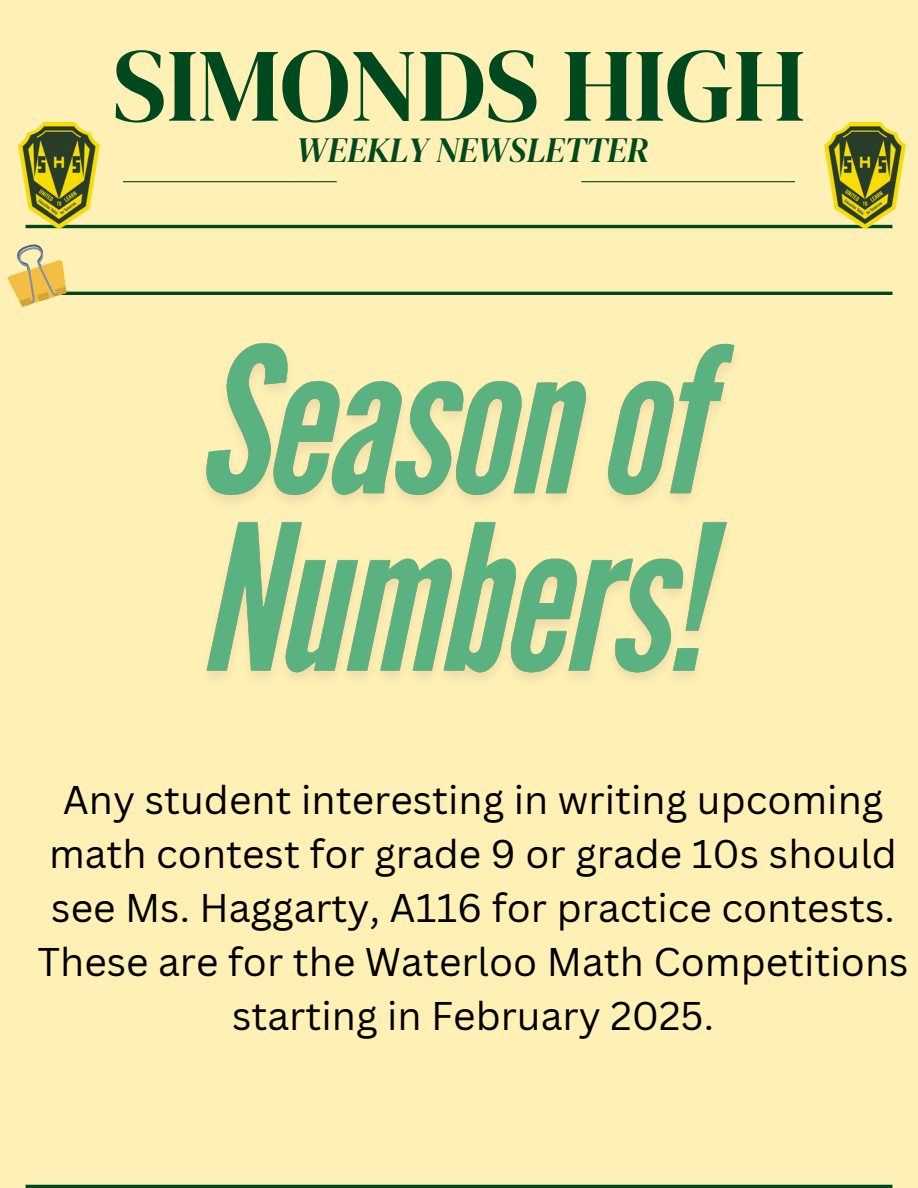
<style>
.page{position:relative;width:918px;height:1188px;background:#fff0b5}
.page>*{position:absolute;margin:0;border:0;box-sizing:border-box;transform-origin:0 0}
.t1{font:103.95px "DM Serif Display";color:#00491f}
.t2{font:39px/54px "Canva Sans";color:#000;text-align:center}
.t3{font:italic 35.25px "DM Serif Display";color:#00491f}
</style>
<div class="page">
<hr style="left:123px;top:181px;width:214px;height:1px;background:#00491f">
<hr style="left:26px;top:225px;width:866px;height:3px;background:#00491f">
<hr style="left:26px;top:292px;width:866px;height:3px;background:#00491f">
<hr style="left:26px;top:1185px;width:866px;height:3px;background:#00491f">
<hr style="left:581px;top:181px;width:214px;height:1px;background:#00491f">
<svg style="left:8px;top:244px;width:64px;height:63px"></svg>
<img style="left:812px;top:123px;width:94px;height:105px">
<img style="left:18px;top:123px;width:94px;height:106px">
<img style="left:206px;top:343px;width:529px;height:335px">
<h2 class="t1" style="left:113px;top:13px;width:694px">SIMONDS HIGH</h2>
<p class="t3" style="left:296px;top:125px;width:355px">WEEKLY NEWSLETTER</p>
<p class="t2" style="left:37px;top:772px;width:873px">Any student interesting in writing upcoming math contest for grade 9 or grade 10s should see Ms. Haggarty, A116 for practice contests.<br>These are for the Waterloo Math Competitions starting in February 2025.</p>
</div>
